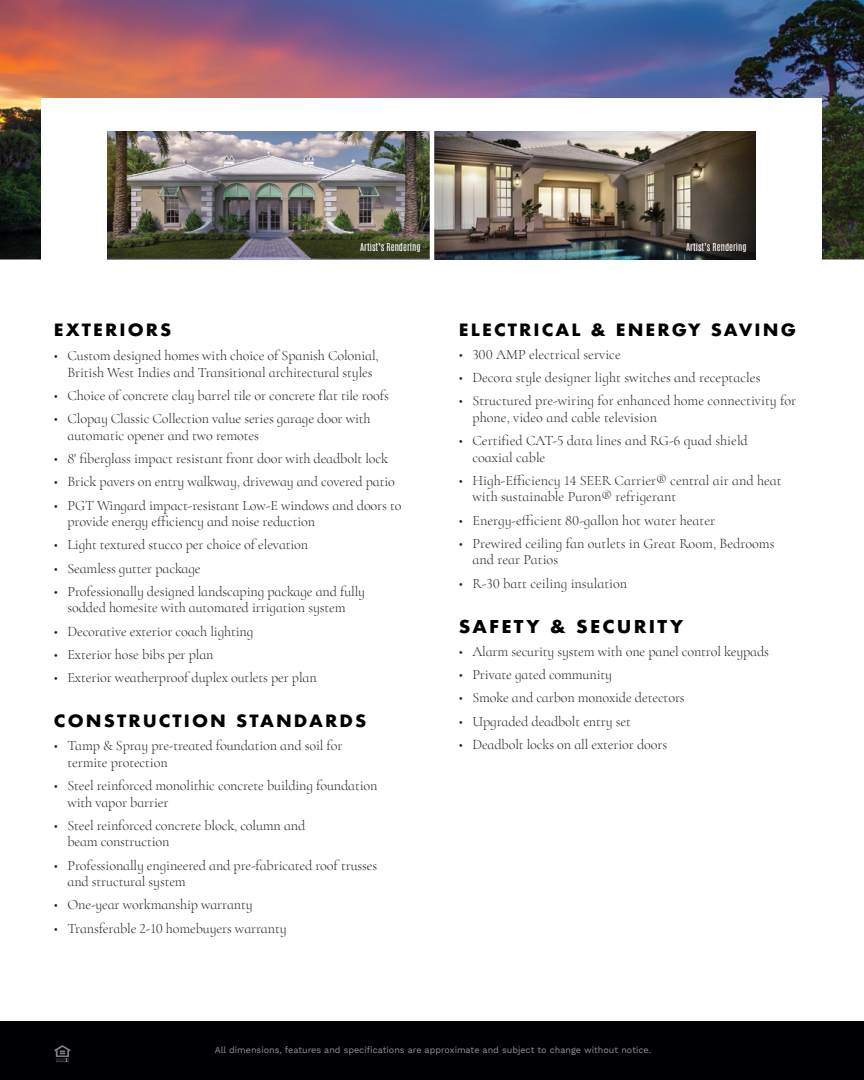
<style>
.page{position:relative;width:864px;height:1080px;background:#fff}
.page>*{position:absolute;margin:0;border:0;box-sizing:border-box;transform-origin:0 0}
.t1{font:700 17.25px "Futura";letter-spacing:.12em;color:#000002;scale:1.05 1}
.t2{font:700 16.5px "Futura";letter-spacing:.12em;color:#000002;scale:1.05 1}
.t3{font:300 14.25px/16.5px "Cormorant Infant";letter-spacing:-.01em;color:#231f20}
.t4{font:9px "Work Sans";color:#939598}
.t5{font:9px "Antonio";color:#fff}
</style>
<div class="page">
<div style="left:0;top:1022px;width:864px;height:58px;background:#000002"></div>
<svg style="left:54px;top:1045px;width:16px;height:17px"></svg>
<img style="left:0;top:0;width:864px;height:260px">
<div style="left:41px;top:98px;width:781px;height:174px;background:#fff"></div>
<img style="left:107px;top:131px;width:323px;height:128px">
<img style="left:434px;top:131px;width:321px;height:128px">
<p class="t5" style="left:360px;top:240px;width:62px">Artist’s Rendering</p>
<p class="t5" style="left:686px;top:240px;width:62px">Artist’s Rendering</p>
<p class="t2" style="left:54px;top:317px;width:113px">EXTERIORS</p>
<p class="t3" style="left:54px;top:346px;width:326px;line-height:17.2px;text-align:center">• Custom designed homes with choice of Spanish Colonial,<br>British West Indies and Transitional architectural styles</p>
<p class="t3" style="left:54px;top:387px;width:336px">• Choice of concrete clay barrel tile or concrete flat tile roofs</p>
<p class="t3" style="left:67px;top:410px;width:305px;text-indent:-13px">• Clopay Classic Collection value series garage door with automatic opener and two remotes</p>
<p class="t3" style="left:54px;top:450px;width:336px">• 8' fiberglass impact resistant front door with deadbolt lock</p>
<p class="t3" style="left:54px;top:473px;width:343px">• Brick pavers on entry walkway, driveway and covered patio</p>
<p class="t3" style="left:67px;top:497px;width:336px;text-indent:-13px">• PGT Wingard impact-resistant Low-E windows and doors to provide energy efficiency and noise reduction</p>
<p class="t3" style="left:54px;top:536px;width:256px">• Light textured stucco per choice of elevation</p>
<p class="t3" style="left:54px;top:560px;width:148px">• Seamless gutter package</p>
<p class="t3" style="left:54px;top:583px;width:313px;text-align:center">• Professionally designed landscaping package and fully sodded homesite with automated irrigation system</p>
<p class="t3" style="left:54px;top:623px;width:201px">• Decorative exterior coach lighting</p>
<p class="t3" style="left:54px;top:646px;width:161px">• Exterior hose bibs per plan</p>
<p class="t3" style="left:54px;top:669px;width:264px">• Exterior weatherproof duplex outlets per plan</p>
<p class="t2" style="left:54px;top:709px;width:299px">CONSTRUCTION STANDARDS</p>
<p class="t3" style="left:67px;top:737px;width:277px;text-indent:-13px">• Tamp &amp; Spray pre-treated foundation and soil for termite protection</p>
<p class="t3" style="left:67px;top:777px;width:312px;text-indent:-13px">• Steel reinforced monolithic concrete building foundation with vapor barrier</p>
<p class="t3" style="left:67px;top:817px;width:239px;text-indent:-13px">• Steel reinforced concrete block, column and beam construction</p>
<p class="t3" style="left:67px;top:857px;width:311px;text-indent:-13px">• Professionally engineered and pre-fabricated roof trusses and structural system</p>
<p class="t3" style="left:54px;top:896px;width:200px">• One-year workmanship warranty</p>
<p class="t3" style="left:54px;top:920px;width:234px">• Transferable 2-10 homebuyers warranty</p>
<p class="t2" style="left:459px;top:317px;width:323px">ELECTRICAL &amp; ENERGY SAVING</p>
<p class="t3" style="left:459px;top:346px;width:163px">• 300 AMP electrical service</p>
<p class="t3" style="left:459px;top:369px;width:303px">• Decora style designer light switches and receptacles</p>
<p class="t3" style="left:472px;top:392px;width:325px;text-indent:-13px">• Structured pre-wiring for enhanced home connectivity for phone, video and cable television</p>
<p class="t3" style="left:472px;top:432px;width:277px;text-indent:-13px">• Certified CAT-5 data lines and RG-6 quad shield coaxial cable</p>
<p class="t3" style="left:472px;top:472px;width:311px;text-indent:-13px">• High-Efficiency 14 SEER Carrier® central air and heat with sustainable Puron® refrigerant</p>
<p class="t3" style="left:459px;top:512px;width:258px">• Energy-efficient 80-gallon hot water heater</p>
<p class="t3" style="left:472px;top:535px;width:304px;text-indent:-13px">• Prewired ceiling fan outlets in Great Room, Bedrooms and rear Patios</p>
<p class="t3" style="left:459px;top:575px;width:170px">• R-30 batt ceiling insulation</p>
<p class="t1" style="left:459px;top:614px;width:215px">SAFETY &amp; SECURITY</p>
<p class="t3" style="left:459px;top:643px;width:312px">• Alarm security system with one panel control keypads</p>
<p class="t3" style="left:459px;top:666px;width:155px">• Private gated community</p>
<p class="t3" style="left:459px;top:689px;width:227px">• Smoke and carbon monoxide detectors</p>
<p class="t3" style="left:459px;top:713px;width:173px">• Upgraded deadbolt entry set</p>
<p class="t3" style="left:459px;top:736px;width:210px">• Deadbolt locks on all exterior doors</p>
<p class="t4" style="left:215px;top:1045px;width:438px">All dimensions, features and specifications are approximate and subject to change without notice.</p>
</div>
